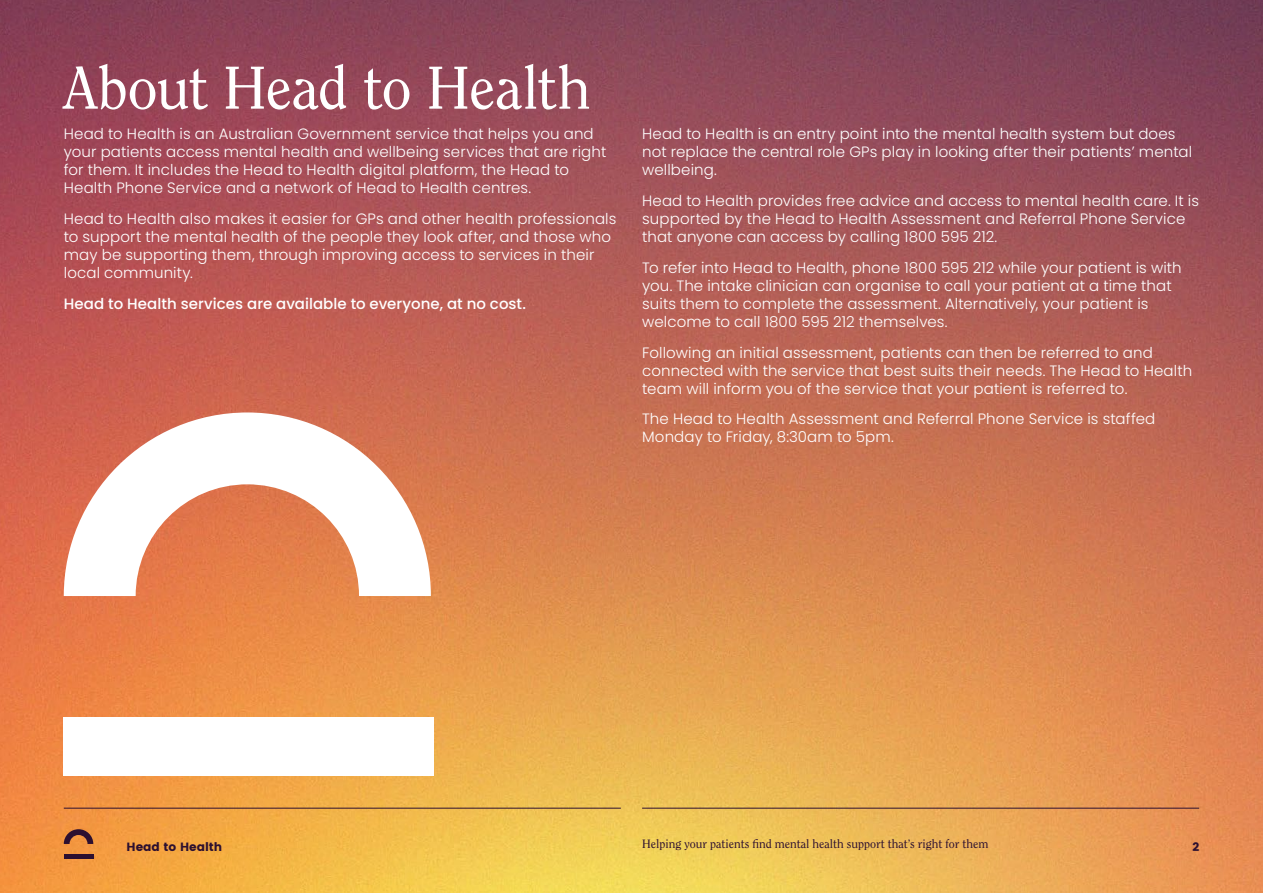
<style>
.page{position:relative;width:1263px;height:893px;background:#fff}
.page>*{position:absolute;margin:0;border:0;box-sizing:border-box;transform-origin:0 0}
.t1{font:60px "Clearface Std";letter-spacing:-.015em;color:#fff}
.t2{font:300 15px/18px "Poppins";letter-spacing:.01em;color:#fff}
.t3{font:500 15px "Poppins";letter-spacing:.005em;color:#fff}
.t4{font:12px "Clearface Std";color:#2d1030}
.t5{font:12px "Poppins";color:#2d1030}
</style>
<div class="page">
<img style="left:0;top:0;width:1263px;height:893px">
<svg style="left:64px;top:829px;width:29px;height:15px"></svg>
<hr style="left:64px;top:854px;width:30px;height:4px;background:#2d1030">
<hr style="left:64px;top:808px;width:557px;height:1px;background:#2d1030">
<hr style="left:642px;top:808px;width:557px;height:1px;background:#2d1030">
<svg style="left:64px;top:412px;width:367px;height:184px"></svg>
<div style="left:64px;top:717px;width:370px;height:59px;background:#fff"></div>
<h1 class="t1" style="left:64px;top:52px;width:528px">About Head to Health</h1>
<p class="t2" style="left:64px;top:125px;width:544px">Head to Health is an Australian Government service that helps you and your patients access mental health and wellbeing services that are right for them. It includes the Head to Health digital platform, the Head to Health Phone Service and a network of Head to Health centres.</p>
<p class="t2" style="left:64px;top:210px;width:554px">Head to Health also makes it easier for GPs and other health professionals to support the mental health of the people they look after, and those who may be supporting them, through improving access to services in their local community.</p>
<p class="t3" style="left:64px;top:295px;width:464px">Head to Health services are available to everyone, at no cost.</p>
<p class="t2" style="left:642px;top:125px;width:551px">Head to Health is an entry point into the mental health system but does not replace the central role GPs play in looking after their patients’ mental wellbeing.</p>
<p class="t2" style="left:642px;top:192px;width:558px">Head to Health provides free advice and access to mental health care. It is supported by the Head to Health Assessment and Referral Phone Service that anyone can access by calling 1800 595 212.</p>
<p class="t2" style="left:642px;top:259px;width:541px">To refer into Head to Health, phone 1800 595 212 while your patient is with you. The intake clinician can organise to call your patient at a time that suits them to complete the assessment. Alternatively, your patient is welcome to call 1800 595 212 themselves.</p>
<p class="t2" style="left:642px;top:343px;width:552px">Following an initial assessment, patients can then be referred to and connected with the service that best suits their needs. The Head to Health team will inform you of the service that your patient is referred to.</p>
<p class="t2" style="left:642px;top:410px;width:515px">The Head to Health Assessment and Referral Phone Service is staffed<br>Monday to Friday, 8:30am to 5pm.</p>
<p class="t5" style="left:126px;top:839px;width:97px">Head to Health</p>
<p class="t4" style="left:642px;top:837px;width:348px">Helping your patients find mental health support that’s right for them</p>
<p class="t5" style="left:1192px;top:839px;width:8px">2</p>
</div>
